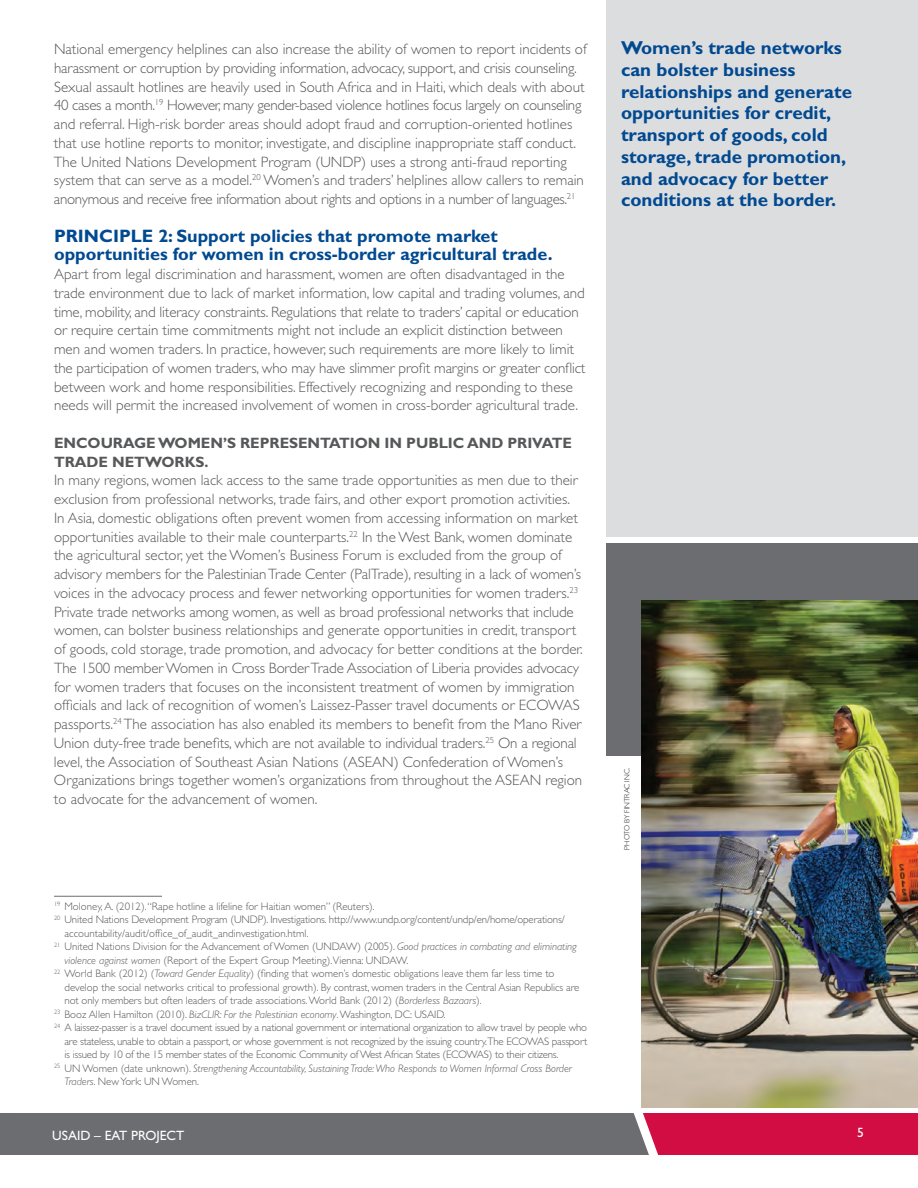
<style>
.page{position:relative;width:918px;height:1188px;background:#fff}
.page>*{position:absolute;margin:0;border:0;box-sizing:border-box;transform-origin:0 0}
.t1{font:700 18.75px/21.8px "Gill Sans Std";color:#014990}
.t2{font:700 18px/18.8px "Gill Sans Std";color:#014990}
.t3{font:300 15px/18.8px "Gill Sans Std";color:#57585a}
.t4{font:700 15px "Gill Sans Std";letter-spacing:-.005em;color:#57585a}
.t5{font:13.5px "Gill Sans Std";color:#fff}
.t6{font:300 10.8px "Gill Sans Std";letter-spacing:-.01em;color:#57585a}
.t7{font:italic 300 10.8px "Gill Sans Std";color:#57585a}
.t8{font:300 7.5px "Gill Sans Std";letter-spacing:-.005em;color:#231f20}
.s1{font-style:italic}
.s2{font-style:normal}
</style>
<div class="page">
<svg style="left:14px;top:1113px;width:904px;height:42px;background:#8b5264"></svg>
<div style="left:0;top:1113px;width:14px;height:42px;background:#6c6d70"></div>
<div style="left:606px;top:543px;width:312px;height:213px;background:#6c6d70"></div>
<img style="left:642px;top:600px;width:276px;height:507px">
<hr style="left:54px;top:896px;width:108px;height:1px;background:#6c6d70">
<div style="left:606px;top:0;width:312px;height:537px;background:#dcdddf"></div>
<p class="t3" style="left:54px;top:40px;width:534px">National emergency helplines can also increase the ability of women to report incidents of harassment or corruption by providing information, advocacy, support, and crisis counseling.<br>Sexual assault hotlines are heavily used in South Africa and in Haiti, which deals with about 40 cases a month.<sup>19</sup> However, many gender-based violence hotlines focus largely on counseling and referral. High-risk border areas should adopt fraud and corruption-oriented hotlines that use hotline reports to monitor, investigate, and discipline inappropriate staff conduct.<br>The United Nations Development Program (UNDP) uses a strong anti-fraud reporting system that can serve as a model.<sup>20</sup> Women’s and traders’ helplines allow callers to remain anonymous and receive free information about rights and options in a number of languages.<sup>21</sup></p>
<p class="t2" style="left:54px;top:226px;width:500px">Princ iple 2: Support policies that promote market opportunities for women in cross-border agricultural trade.</p>
<p class="t3" style="left:54px;top:265px;width:533px">Apart from legal discrimination and harassment, women are often disadvantaged in the trade environment due to lack of market information, low capital and trading volumes, and time, mobility, and literacy constraints. Regulations that relate to traders’ capital or education or require certain time commitments might not include an explicit distinction between men and women traders. In practice, however, such requirements are more likely to limit the participation of women traders, who may have slimmer profit margins or greater conflict between work and home responsibilities. Effectively recognizing and responding to these needs will permit the increased involvement of women in cross-border agricultural trade.</p>
<p class="t4" style="left:54px;top:434px;width:277px">Encourage women’s representat</p>
<p class="t4" style="left:350px;top:434px;width:224px">ion in public and privat e</p>
<p class="t4" style="left:54px;top:453px;width:12px">tra</p>
<p class="t4" style="left:87px;top:453px;width:123px">de networks.</p>
<p class="t3" style="left:54px;top:471px;width:530px">In many regions, women lack access to the same trade opportunities as men due to their exclusion from professional networks, trade fairs, and other export promotion activities.<br>In Asia, domestic obligations often prevent women from accessing information on market opportunities available to their male counterparts.<sup>22</sup> In the West Bank, women dominate the agricultural sector, yet the Women’s Business Forum is excluded from the group of advisory members for the Palestinian Trade Center (PalTrade), resulting in a lack of women’s voices in the advocacy process and fewer networking opportunities for women traders.<sup>23<br></sup>Private trade networks among women, as well as broad professional networks that include women, can bolster business relationships and generate opportunities in credit, transport of goods, cold storage, trade promotion, and advocacy for better conditions at the border.<br>The 1500 member Women in Cross Border Trade Association of Liberia provides advocacy for women traders that focuses on the inconsistent treatment of women by immigration officials and lack of recognition of women’s Laissez-Passer travel documents or ECOWAS passports.<sup>24</sup> The association has also enabled its members to benefit from the Mano River Union duty-free trade benefits, which are not available to individual traders.<sup>25</sup> On a regional level, the Association of Southeast Asian Nations (ASEAN) Confederation of Women’s Organizations brings together women’s organizations from throughout the ASEAN region to advocate for the advancement of women.</p>
<p class="t6" style="left:54px;top:900px;width:322px"><sup>19</sup> Moloney, A. (2012). “Rape hotline a lifeline for Haitian women” (Reuters).</p>
<p class="t6" style="left:54px;top:914px;width:512px"><sup>20</sup> United Nations Development Program (UNDP). Investigations. http://www.undp.org/content/undp/en/home/operations/</p>
<p class="t6" style="left:65px;top:927px;width:246px">accountability/audit/office_of_audit_andinvestigation.html.</p>
<p class="t6" style="left:54px;top:941px;width:524px"><sup>21</sup> United Nations Division for the Advancement of Women (UNDAW) (2005). <span class="s1">Good practices in combating and eliminating</span></p>
<p class="t6" style="left:65px;top:954px;width:345px"><span class="s1">violence against women</span> (Report of the Expert Group Meeting).Vienna: UNDAW.</p>
<p class="t6" style="left:54px;top:968px;width:502px"><sup>22</sup> World Bank (2012) (<span class="s1">Toward Gender Equality</span>) (finding that women’s domestic obligations leave them far less time to</p>
<p class="t6" style="left:65px;top:981px;width:516px">develop the social networks critical to professional growth). By contrast, women traders in the Central Asian Republics are</p>
<p class="t6" style="left:65px;top:995px;width:419px">not only members but often leaders of trade associations. World Bank (2012) (<span class="s1">Borderless Bazaars</span>).</p>
<p class="t6" style="left:54px;top:1008px;width:393px"><sup>23</sup> Booz Allen Hamilton (2010). <span class="s1">BizCLIR: For the Palestinian economy</span>. Washington, DC: USAID.</p>
<p class="t6" style="left:54px;top:1022px;width:535px"><sup>24</sup> A laissez-passer is a travel document issued by a national government or international organization to allow travel by people who</p>
<p class="t6" style="left:65px;top:1035px;width:525px">are stateless, unable to obtain a passport, or whose government is not recognized by the issuing country.The ECOWAS passport</p>
<p class="t6" style="left:65px;top:1049px;width:495px">is issued by 10 of the 15 member states of the Economic Community of West African States (ECOWAS) to their citizens.</p>
<p class="t7" style="left:54px;top:1062px;width:519px"><sup>25</sup> <span class="s2">UN Women (date unknown).</span> Strengthening Accountability, Sustaining Trade: Who Responds to Women Informal Cross Border</p>
<p class="t6" style="left:65px;top:1076px;width:136px"><span class="s1">Traders</span>. New York: UN Women.</p>
<p class="t1" style="left:621px;top:37px;width:233px">Women’s trade networks can bolster business relationships and generate opportunities for credit, transport of goods, cold storage, trade promotion, and advocacy for better conditions at the border.</p>
<p class="t8" style="left:623px;top:850px;width:83px;rotate:-90deg">Ph oto BY Fintrac Inc .</p>
<p class="t5" style="left:52px;top:1128px;width:133px">USAID – EAT PROJECT</p>
<p class="t5" style="left:857px;top:1125px;width:8px">5</p>
</div>
